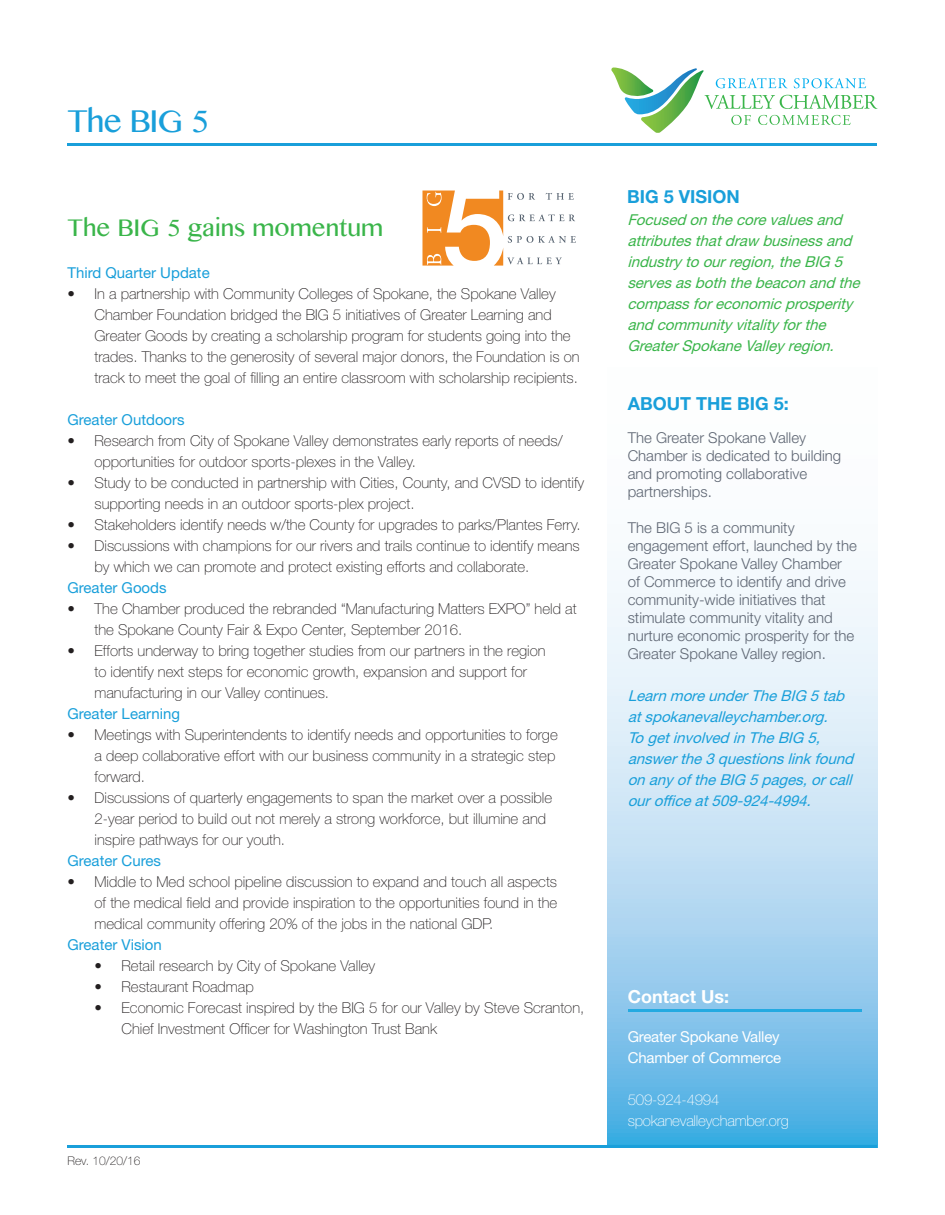
<style>
.page{position:relative;width:945px;height:1215px;background:#fff}
.page>*{position:absolute;margin:0;border:0;box-sizing:border-box;transform-origin:0 0}
.t1{font:31.5px "Malayalam MN";letter-spacing:-.03em;color:#199fda}
.t2{font:24px "Malayalam MN";color:#3ab54a}
.t3{font:700 18px "Helvetica Neue LT Std";color:#199fda}
.t4{font:700 18px "Helvetica Neue LT Std";color:#fff}
.t5{font:100 15px/21px "Helvetica Neue LT Std";color:#231f20}
.t6{font:300 15px/18px "Helvetica Neue LT Std";color:#5e6673}
.t7{font:italic 15px/21px "Helvetica Neue LT Std";color:#3ab54a}
.t8{font:italic 15px/21px "Helvetica Neue LT Std";color:#199fda}
.t9{font:15px "Helvetica Neue LT Std";color:#199fda}
.t10{font:15px "Helvetica Neue LT Std";letter-spacing:-.015em;color:#fff}
.t11{font:100 15px "Helvetica Neue LT Std";letter-spacing:-.015em;color:#fff}
.t12{font:100 12px "Helvetica Neue LT Std";color:#231f20}
</style>
<div class="page">
<svg style="left:608px;top:570px;width:270px;height:575px;background:#b4daf2"></svg>
<hr style="left:68px;top:144px;width:810px;height:2px;background:#199fda">
<hr style="left:628px;top:1009px;width:234px;height:2px;background:#24aae1">
<hr style="left:68px;top:1145px;width:810px;height:3px;background:#199fda">
<svg style="left:611px;top:67px;width:267px;height:66px"></svg>
<svg style="left:422px;top:191px;width:154px;height:75px"></svg>
<p class="t1" style="left:68px;top:100px;width:143px">The BIG 5</p>
<p class="t2" style="left:68px;top:212px;width:317px">The BIG 5 gains momentum</p>
<p class="t9" style="left:68px;top:264px;width:144px">Third Quarter Update</p>
<p class="t5" style="left:94px;top:284px;width:487px;text-indent:-27px">• In a partnership with Community Colleges of Spokane, the Spokane Valley Chamber Foundation bridged the BIG 5 initiatives of Greater Learning and Greater Goods by creating a scholarship program for students going into the trades. Thanks to the generosity of several major donors, the Foundation is on track to meet the goal of filling an entire classroom with scholarship recipients.</p>
<p class="t9" style="left:68px;top:411px;width:119px">Greater Outdoors</p>
<p class="t5" style="left:94px;top:431px;width:470px;text-indent:-27px">• Research from City of Spokane Valley demonstrates early reports of needs/ opportunities for outdoor sports-plexes in the Valley.</p>
<p class="t5" style="left:94px;top:473px;width:491px;text-indent:-27px">• Study to be conducted in partnership with Cities, County, and CVSD to identify supporting needs in an outdoor sports-plex project.</p>
<p class="t5" style="left:68px;top:515px;width:515px">• Stakeholders identify needs w/the County for upgrades to parks/Plantes Ferry.</p>
<p class="t5" style="left:94px;top:536px;width:487px;text-indent:-27px">• Discussions with champions for our rivers and trails continue to identify means by which we can promote and protect existing efforts and collaborate.</p>
<p class="t9" style="left:68px;top:579px;width:101px">Greater Goods</p>
<p class="t5" style="left:94px;top:599px;width:484px;text-indent:-27px">• The Chamber produced the rebranded “Manufacturing Matters EXPO” held at the Spokane County Fair &amp; Expo Center, September 2016.</p>
<p class="t5" style="left:94px;top:641px;width:453px;text-indent:-27px">• Efforts underway to bring together studies from our partners in the region to identify next steps for economic growth, expansion and support for manufacturing in our Valley continues.</p>
<p class="t9" style="left:68px;top:705px;width:114px">Greater Learning</p>
<p class="t5" style="left:94px;top:725px;width:465px;text-indent:-27px">• Meetings with Superintendents to identify needs and opportunities to forge a deep collaborative effort with our business community in a strategic step forward.</p>
<p class="t5" style="left:94px;top:788px;width:459px;text-indent:-27px">• Discussions of quarterly engagements to span the market over a possible<br>2-year period to build out not merely a strong workforce, but illumine and inspire pathways for our youth.</p>
<p class="t9" style="left:68px;top:852px;width:95px">Greater Cures</p>
<p class="t5" style="left:94px;top:872px;width:464px;text-align:justify;text-indent:-27px">• Middle to Med school pipeline discussion to expand and touch all aspects of the medical field and provide inspiration to the opportunities found in the medical community offering 20% of the jobs in the national GDP.</p>
<p class="t9" style="left:68px;top:936px;width:96px">Greater Vision</p>
<p class="t5" style="left:94px;top:956px;width:282px">• Retail research by City of Spokane Valley</p>
<p class="t5" style="left:94px;top:977px;width:161px">• Restaurant Roadmap</p>
<p class="t5" style="left:122px;top:998px;width:464px;text-indent:-27px">• Economic Forecast inspired by the BIG 5 for our Valley by Steve Scranton,<br>Chief Investment Officer for Washington Trust Bank</p>
<p class="t12" style="left:68px;top:1154px;width:74px">Rev. 10/20/16</p>
<p class="t3" style="left:627px;top:186px;width:114px">BIG 5 VISION</p>
<p class="t7" style="left:627px;top:209px;width:238px">Focused onthecorevaluesand attributesthatdraw businessand industrytoourregion,theBIG 5 servesasboththebeaconand the compassforeconomicprosperity and communityvitalityforthe<br>GreaterSpokaneValleyregion.</p>
<p class="t3" style="left:628px;top:392px;width:163px">ABOUT THE BIG 5:</p>
<p class="t6" style="left:628px;top:428px;width:180px">The Greater Spokane Valley</p>
<p class="t6" style="left:628px;top:446px;width:215px">Chamber is dedicated to building and promoting collaborative</p>
<p class="t6" style="left:628px;top:482px;width:86px">partnerships.</p>
<p class="t6" style="left:628px;top:518px;width:168px">The BIG 5 is a community</p>
<p class="t6" style="left:628px;top:536px;width:231px">engagement effort, launched by the Greater Spokane Valley Chamber of Commerce to identify and drive community-wide initiatives that stimulate community vitality and nurture economic prosperity for the</p>
<p class="t6" style="left:628px;top:644px;width:200px">Greater Spokane Valley region.</p>
<p class="t8" style="left:628px;top:685px;width:223px">LearnmoreunderTheBIG 5tab</p>
<p class="t8" style="left:628px;top:706px;width:206px">atspokanevalleychamber.org.</p>
<p class="t8" style="left:628px;top:727px;width:232px">Togetinvolved inTheBIG 5, answerthe3questionslinkfound onanyoftheBIG 5pages,orcall ourofficeat509-924-4994.</p>
<p class="t4" style="left:628px;top:985px;width:103px">Contact Us:</p>
<p class="t10" style="left:628px;top:1027px;width:153px">Greater Spokane Valley</p>
<p class="t10" style="left:628px;top:1048px;width:155px">Chamber of Commerce</p>
<p class="t11" style="left:628px;top:1091px;width:93px">509-924-4994</p>
<p class="t11" style="left:628px;top:1112px;width:163px">spokanevalleychamber.org</p>
</div>
